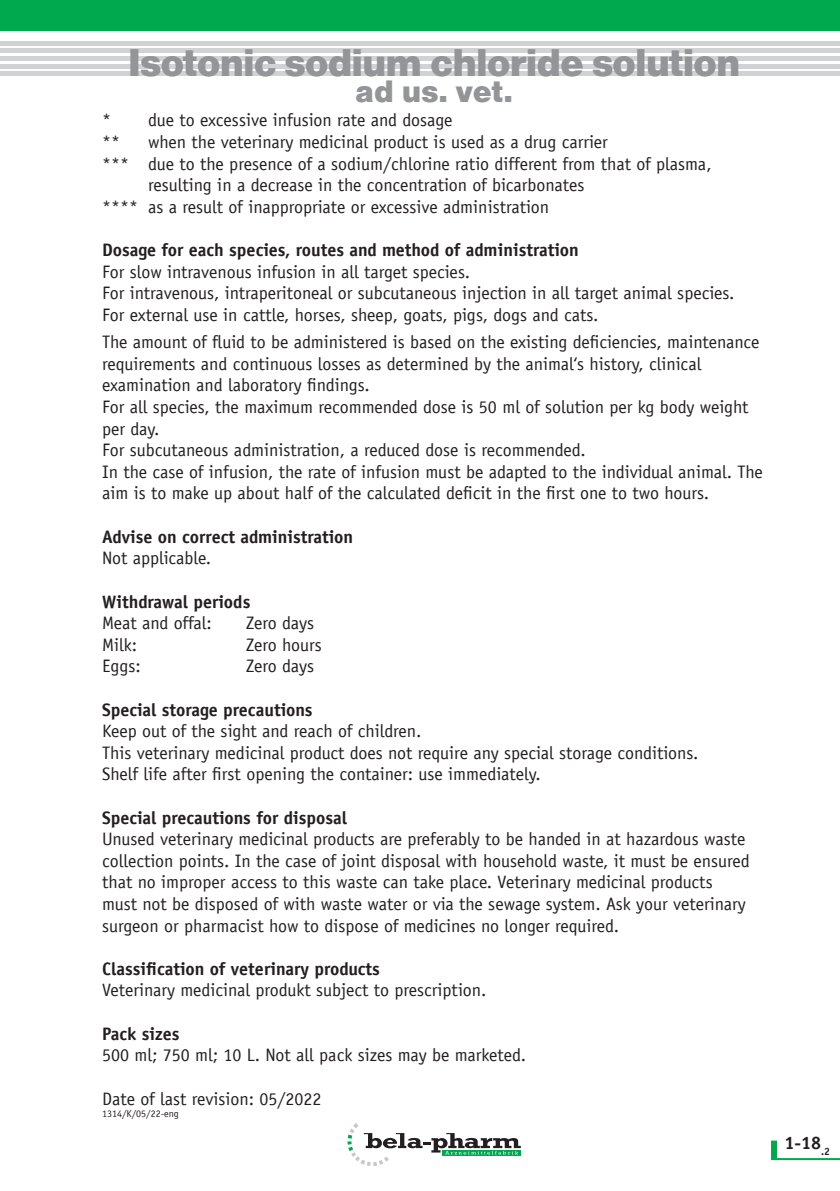
<style>
.page{position:relative;width:840px;height:1191px;background:#fff}
.page>*{position:absolute;margin:0;border:0;box-sizing:border-box;transform-origin:0 0}
.Produktname{font:40px "Nimbus San D Blac";letter-spacing:-.025em;color:#939598}
.Produktname-2{font:32px "Nimbus San D Blac";color:#939598}
.Fließtext{font:18px/21.6px "Officina Sans LT";color:#231f20}
.Fließtext-2{font:700 18px "Officina Sans LT";color:#231f20}
.Ü-Absatz{font:700 18px "Officina Sans LT";color:#231f20}
.Fließtext-3{font:10px "Officina Sans LT";color:#231f20}
</style>
<div class="page">
<svg style="left:347px;top:1123px;width:173px;height:43px"></svg>
<svg style="left:771px;top:1140px;width:5px;height:18px"></svg>
<hr style="left:770px;top:1158px;width:69px;height:2px;background:#00a94e">
<hr style="left:0;top:41px;width:839px;height:4px;background:#d1d2d4">
<hr style="left:0;top:49px;width:839px;height:4px;background:#d1d2d4">
<hr style="left:0;top:56px;width:839px;height:4px;background:#d1d2d4">
<hr style="left:0;top:64px;width:839px;height:4px;background:#d1d2d4">
<hr style="left:0;top:72px;width:839px;height:4px;background:#d1d2d4">
<div style="left:0;top:0;width:839px;height:31px;background:#00a94e"></div>
<p class="Produktname" style="left:128px;top:39px;width:614px">Isotonic sodium chloride solution</p>
<p class="Produktname-2" style="left:355px;top:72px;width:159px">ad us. vet.</p>
<p class="Fließtext" style="left:102px;top:110px;width:352px">* due to excessive infusion rate and dosage</p>
<p class="Fließtext" style="left:102px;top:131px;width:19px">**</p>
<p class="Fließtext" style="left:148px;top:131px;width:461px">when the veterinary medicinal product is used as a drug carrier</p>
<p class="Fließtext" style="left:148px;top:153px;width:564px;text-indent:-46px">*** due to the presence of a sodium/chlorine ratio different from that of plasma, resulting in a decrease in the concentration of bicarbonates</p>
<p class="Fließtext" style="left:102px;top:196px;width:448px">**** as a result of inappropriate or excessive administration</p>
<p class="Fließtext-2" style="left:102px;top:239px;width:478px">Dosage for each species, routes and method of administration</p>
<p class="Fließtext" style="left:102px;top:261px;width:369px">For slow intravenous infusion in all target species.</p>
<p class="Fließtext" style="left:102px;top:282px;width:633px">For intravenous, intraperitoneal or subcutaneous injection in all target animal species.</p>
<p class="Fließtext" style="left:102px;top:304px;width:497px">For external use in cattle, horses, sheep, goats, pigs, dogs and cats.</p>
<p class="Fließtext" style="left:102px;top:331px;width:658px">The amount of fluid to be administered is based on the existing deficiencies, maintenance requirements and continuous losses as determined by the animal‘s history, clinical examination and laboratory findings.</p>
<p class="Fließtext" style="left:102px;top:396px;width:647px">For all species, the maximum recommended dose is 50 ml of solution per kg body weight per day.</p>
<p class="Fließtext" style="left:102px;top:439px;width:485px">For subcutaneous administration, a reduced dose is recommended.</p>
<p class="Fließtext" style="left:102px;top:461px;width:661px">In the case of infusion, the rate of infusion must be adapted to the individual animal. The aim is to make up about half of the calculated deficit in the first one to two hours.</p>
<p class="Fließtext-2" style="left:102px;top:525px;width:252px">Advise on correct administration</p>
<p class="Fließtext" style="left:102px;top:547px;width:111px">Not applicable.</p>
<p class="Fließtext-2" style="left:102px;top:590px;width:150px">Withdrawal periods</p>
<p class="Fließtext" style="left:102px;top:612px;width:111px">Meat and offal:</p>
<p class="Fließtext" style="left:246px;top:612px;width:69px">Zero days</p>
<p class="Fließtext" style="left:102px;top:634px;width:36px">Milk:</p>
<p class="Fließtext" style="left:246px;top:634px;width:77px">Zero hours</p>
<p class="Fließtext" style="left:102px;top:655px;width:40px">Eggs:</p>
<p class="Fließtext" style="left:246px;top:655px;width:69px">Zero days</p>
<p class="Fließtext-2" style="left:102px;top:698px;width:212px">Special storage precautions</p>
<p class="Fließtext" style="left:102px;top:720px;width:321px">Keep out of the sight and reach of children.</p>
<p class="Fließtext" style="left:102px;top:742px;width:597px">This veterinary medicinal product does not require any special storage conditions.</p>
<p class="Fließtext" style="left:102px;top:763px;width:440px">Shelf life after first opening the container: use immediately.</p>
<p class="Fließtext-2" style="left:102px;top:806px;width:246px">Special precautions for disposal</p>
<p class="Fließtext" style="left:102px;top:828px;width:648px">Unused veterinary medicinal products are preferably to be handed in at hazardous waste collection points. In the case of joint disposal with household waste, it must be ensured that no improper access to this waste can take place. Veterinary medicinal products must not be disposed of with waste water or via the sewage system. Ask your veterinary surgeon or pharmacist how to dispose of medicines no longer required.</p>
<p class="Fließtext-2" style="left:102px;top:957px;width:279px">Classification of veterinary products</p>
<p class="Fließtext" style="left:102px;top:979px;width:385px">Veterinary medicinal produkt subject to prescription.</p>
<p class="Fließtext-2" style="left:102px;top:1022px;width:79px">Pack sizes</p>
<p class="Fließtext" style="left:102px;top:1044px;width:425px">500 ml; 750 ml; 10 L. Not all pack sizes may be marketed.</p>
<p class="Fließtext" style="left:102px;top:1087px;width:221px">Date of last revision: 05/2022</p>
<p class="Fließtext-3" style="left:102px;top:1107px;width:78px">1314/K/05/22-eng</p>
<p class="Ü-Absatz" style="left:784px;top:1131px;width:47px">1-18<sub>.2</sub></p>
</div>
